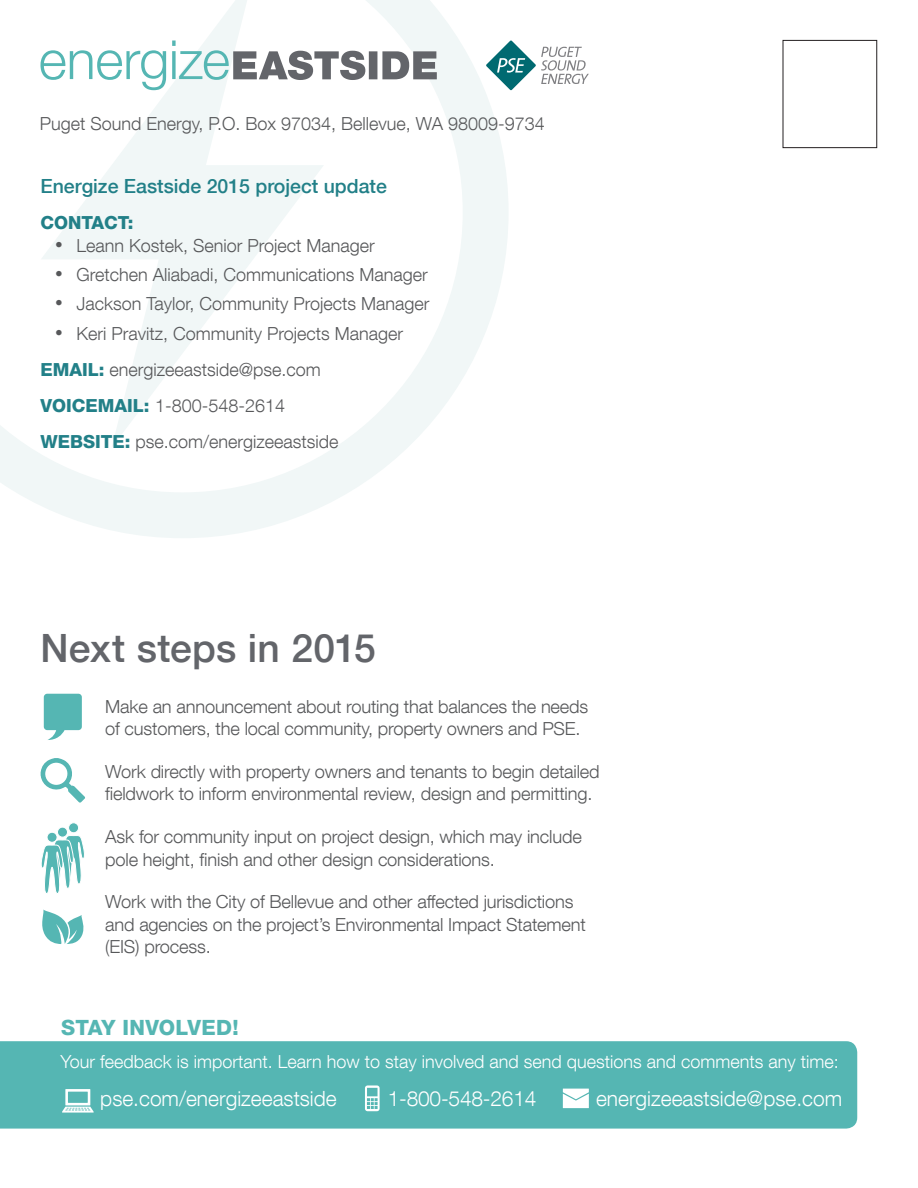
<style>
.page{position:relative;width:918px;height:1188px;background:#fff}
.page>*{position:absolute;margin:0;border:0;box-sizing:border-box;transform-origin:0 0}
.FactSheet_Bio_Title{font:500 39px "Helvetica Neue LT Com";letter-spacing:.005em;color:#63656a}
.Body_Copy{font:300 21px "Helvetica Neue LT Com";color:#fff}
.FactSheet_Bio_Title-2{font:800 21px "Helvetica Neue LT Com";letter-spacing:.015em;color:#55b6b3}
.Bullet{font:500 19.5px "Helvetica Neue LT Com";color:#228088}
.Body_Copy-2{font:300 18px/22.5px "Helvetica Neue LT Com";letter-spacing:-.01em;color:#57585a}
.Body_Copy-3{font:300 18px "Helvetica Neue LT Com";color:#fff}
.Body_Copy-4{font:800 18px "Helvetica Neue LT Com";color:#228088}
.s1{font-family:"Akzidenz Grotesk BE";font-weight:400;font-size:21px}
.s2{font-weight:800;color:#228088}
</style>
<div class="page">
<svg style="left:44px;top:694px;width:38px;height:46px"></svg>
<svg style="left:0;top:0;width:508px;height:538px"></svg>
<svg style="left:40px;top:41px;width:397px;height:49px"></svg>
<svg style="left:486px;top:40px;width:103px;height:50px"></svg>
<div style="left:783px;top:40px;width:94px;height:108px;border:1px solid #231f20"></div>
<div style="left:0;top:1041px;width:857px;height:88px;background:#55b6b3"></div>
<svg style="left:62px;top:1089px;width:32px;height:24px"></svg>
<svg style="left:563px;top:1089px;width:26px;height:19px"></svg>
<svg style="left:365px;top:1085px;width:15px;height:26px"></svg>
<svg style="left:42px;top:909px;width:42px;height:35px"></svg>
<svg style="left:40px;top:758px;width:45px;height:45px"></svg>
<div style="left:68px;top:822px;width:11px;height:11px;background:#55b6b3;border:1px solid #fff;border-radius:50%"></div>
<div style="left:57px;top:827px;width:11px;height:10px;background:#55b6b3;border:1px solid #fff;border-radius:50%"></div>
<svg style="left:41px;top:834px;width:44px;height:59px"></svg>
<p class="Body_Copy-2" style="left:40px;top:112px;width:507px">Puget Sound Energy, P.O. Box 97034, Bellevue, WA 98009-9734</p>
<p class="Bullet" style="left:40px;top:175px;width:348px">Energize Eastside 2015 project update</p>
<p class="Body_Copy-4" style="left:40px;top:212px;width:95px">CONTACT:</p>
<p class="Body_Copy-2" style="left:56px;top:234px;width:321px"><span class="s1">•</span> Leann Kostek, Senior Project Manager</p>
<p class="Body_Copy-2" style="left:56px;top:263px;width:374px"><span class="s1">•</span> Gretchen Aliabadi, Communications Manager</p>
<p class="Body_Copy-2" style="left:56px;top:292px;width:376px"><span class="s1">•</span> Jackson Taylor, Community Projects Manager</p>
<p class="Body_Copy-2" style="left:56px;top:321px;width:349px"><span class="s1">•</span> Keri Pravitz, Community Projects Manager</p>
<p class="Body_Copy-2" style="left:40px;top:357px;width:282px"><span class="s2">EMAIL:</span> energizeeastside@pse.com</p>
<p class="Body_Copy-2" style="left:40px;top:393px;width:246px"><span class="s2">VOICEMAIL:</span> 1-800-548-2614</p>
<p class="Body_Copy-2" style="left:40px;top:429px;width:300px"><span class="s2">WEBSITE:</span> pse.com/energizeeastside</p>
<p class="FactSheet_Bio_Title" style="left:40px;top:625px;width:337px">Next steps in 2015</p>
<p class="Body_Copy-2" style="left:105px;top:695px;width:485px">Make an announcement about routing that balances the needs of customers, the local community, property owners and PSE.</p>
<p class="Body_Copy-2" style="left:105px;top:760px;width:496px">Work directly with property owners and tenants to begin detailed fieldwork to inform environmental review, design and permitting.</p>
<p class="Body_Copy-2" style="left:105px;top:825px;width:478px">Ask for community input on project design, which may include pole height, finish and other design considerations.</p>
<p class="Body_Copy-2" style="left:105px;top:890px;width:482px">Work with the City of Bellevue and other affected jurisdictions and agencies on the project’s Environmental Impact Statement (EIS) process.</p>
<p class="FactSheet_Bio_Title-2" style="left:61px;top:1015px;width:179px">STAY INVOLVED!</p>
<p class="Body_Copy-3" style="left:60px;top:1051px;width:780px">Your feedback is important. Learn how to stay involved and send questions and comments any time:</p>
<p class="Body_Copy" style="left:100px;top:1086px;width:238px">pse.com/energizeeastside</p>
<p class="Body_Copy" style="left:388px;top:1086px;width:150px">1-800-548-2614</p>
<p class="Body_Copy" style="left:596px;top:1086px;width:248px">energizeeastside@pse.com</p>
</div>
